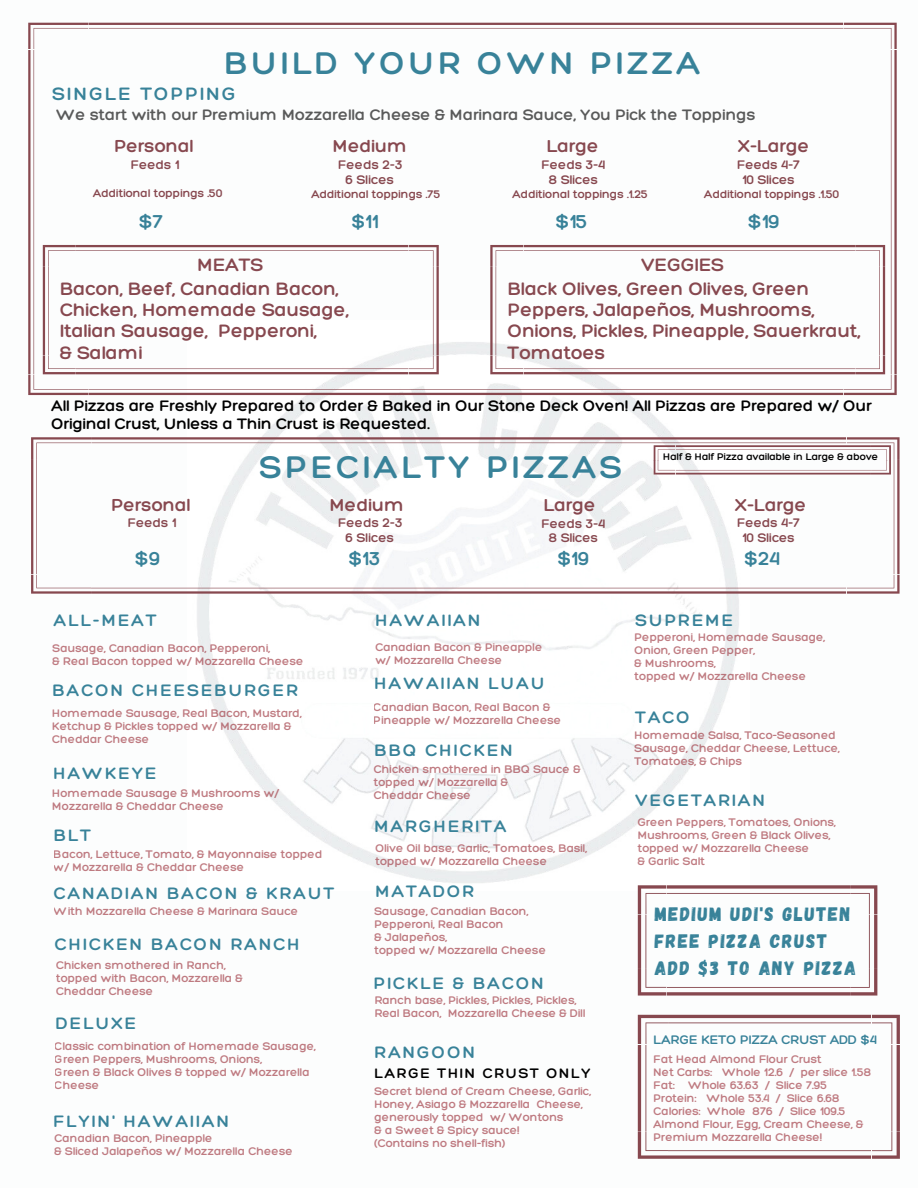
<style>
.page{position:relative;width:918px;height:1188px;background:#fff}
.page>*{position:absolute;margin:0;border:0;box-sizing:border-box;transform-origin:0 0}
.t1{font:300 34.05px "Hero";letter-spacing:.11em;color:#388299}
.t2{font:300 20.25px "Hero";color:#388299}
.t3{font:300 19.5px/21.3px "Hero";color:#87484f}
.t4{font:19.5px/27px "Gagalin";letter-spacing:.08em;color:#388299}
.t5{font:300 19.5px "Hero";letter-spacing:.11em;color:#388299}
.t6{font:300 18.9px "Hero";color:#87484f}
.t7{font:300 18px "Hero";letter-spacing:.11em;color:#388299}
.t8{font:300 16.5px/18px "Hero";color:#000}
.t9{font:300 15px "Hero";letter-spacing:.11em;color:#000}
.t10{font:300 13.5px "Hero";color:#87484f}
.t11{font:300 13.5px "Hero";color:#388299}
.t12{font:300 12px/13px "Hero";color:#9d333d}
.t13{font:300 12px "Hero";color:#87484f}
.t14{font:300 10.5px "Hero";color:#000}
</style>
<div class="page">
<img style="left:188px;top:395px;width:561px;height:496px">
<svg style="left:28px;top:23px;width:869px;height:372px"></svg>
<svg style="left:31px;top:437px;width:869px;height:157px"></svg>
<svg style="left:490px;top:245px;width:395px;height:129px"></svg>
<svg style="left:43px;top:245px;width:396px;height:129px"></svg>
<svg style="left:638px;top:885px;width:239px;height:111px"></svg>
<svg style="left:638px;top:1015px;width:262px;height:144px"></svg>
<svg style="left:654px;top:445px;width:237px;height:30px"></svg>
<p class="t1" style="left:224px;top:41px;width:477px">BUILD YOUR OWN PIZZA</p>
<p class="t5" style="left:53px;top:82px;width:185px">SINGLE TOPPING</p>
<h3 class="t8" style="left:56px;top:106px;width:701px">We start with our Premium Mozzarella Cheese &amp; Marinara Sauce, You Pick the Toppings</h3>
<p class="t6" style="left:114px;top:134px;width:81px">Personal</p>
<p class="t6" style="left:333px;top:134px;width:76px">Medium</p>
<p class="t6" style="left:547px;top:134px;width:54px">Large</p>
<p class="t6" style="left:738px;top:134px;width:73px">X-Large</p>
<p class="t10" style="left:131px;top:156px;width:50px">Feeds 1</p>
<p class="t10" style="left:338px;top:156px;width:66px">Feeds 2-3</p>
<p class="t10" style="left:346px;top:171px;width:50px">6 Slices</p>
<p class="t10" style="left:542px;top:156px;width:65px">Feeds 3-4</p>
<p class="t10" style="left:549px;top:171px;width:51px">8 Slices</p>
<p class="t10" style="left:737px;top:156px;width:65px">Feeds 4-7</p>
<p class="t10" style="left:743px;top:171px;width:54px">10 Slices</p>
<p class="t13" style="left:93px;top:186px;width:131px">Additional toppings .50</p>
<p class="t13" style="left:311px;top:186px;width:131px">Additional toppings .75</p>
<p class="t13" style="left:513px;top:186px;width:137px">Additional toppings .1.25</p>
<p class="t13" style="left:704px;top:186px;width:136px">Additional toppings .1.50</p>
<p class="t2" style="left:139px;top:209px;width:26px">$7</p>
<p class="t2" style="left:352px;top:209px;width:28px">$11</p>
<p class="t2" style="left:556px;top:209px;width:33px">$15</p>
<p class="t2" style="left:748px;top:209px;width:33px">$19</p>
<p class="t3" style="left:198px;top:254px;width:67px">MEATS</p>
<p class="t3" style="left:60px;top:277px;width:290px">Bacon, Beef, Canadian Bacon,<br>Chicken, Homemade Sausage,</p>
<p class="t3" style="left:60px;top:320px;width:258px">Italian Sausage, Pepperoni,</p>
<p class="t3" style="left:60px;top:341px;width:84px">&amp; Salami</p>
<p class="t3" style="left:642px;top:254px;width:84px">VEGGIES</p>
<p class="t3" style="left:508px;top:277px;width:354px">Black Olives, Green Olives, Green<br>Peppers, Jalapeños, Mushrooms,<br>Onions, Pickles, Pineapple, Sauerkraut,</p>
<p class="t3" style="left:508px;top:341px;width:99px">Tomatoes</p>
<p class="t8" style="left:52px;top:396px;width:822px">All Pizzas are Freshly Prepared to Order &amp; Baked in Our Stone Deck Oven! All Pizzas are Prepared w/ Our<br>Original Crust, Unless a Thin Crust is Requested.</p>
<p class="t1" style="left:260px;top:446px;width:364px">SPECIALTY PIZZAS</p>
<p class="t14" style="left:663px;top:450px;width:217px">Half &amp; Half Pizza available in Large &amp; above</p>
<p class="t6" style="left:111px;top:493px;width:81px">Personal</p>
<p class="t6" style="left:330px;top:493px;width:76px">Medium</p>
<p class="t6" style="left:544px;top:493px;width:54px">Large</p>
<p class="t6" style="left:735px;top:493px;width:73px">X-Large</p>
<p class="t10" style="left:128px;top:514px;width:50px">Feeds 1</p>
<p class="t10" style="left:737px;top:514px;width:65px">Feeds 4-7</p>
<p class="t10" style="left:743px;top:529px;width:54px">10 Slices</p>
<p class="t10" style="left:338px;top:514px;width:66px">Feeds 2-3</p>
<p class="t10" style="left:346px;top:529px;width:50px">6 Slices</p>
<p class="t10" style="left:542px;top:515px;width:65px">Feeds 3-4</p>
<p class="t10" style="left:549px;top:530px;width:51px">8 Slices</p>
<p class="t2" style="left:135px;top:546px;width:27px">$9</p>
<p class="t2" style="left:349px;top:546px;width:33px">$13</p>
<p class="t2" style="left:558px;top:546px;width:33px">$19</p>
<p class="t2" style="left:745px;top:546px;width:37px">$24</p>
<p class="t7" style="left:54px;top:609px;width:104px">ALL-MEAT</p>
<p class="t12" style="left:53px;top:641px;width:252px">Sausage, Canadian Bacon, Pepperoni,<br>&amp; Real Bacon topped w/ Mozzarella Cheese</p>
<p class="t7" style="left:53px;top:679px;width:247px">BACON CHEESEBURGER</p>
<p class="t12" style="left:52px;top:706px;width:251px">Homemade Sausage, Real Bacon, Mustard,<br>Ketchup &amp; Pickles topped w/ Mozzarella &amp;<br>Cheddar Cheese</p>
<p class="t7" style="left:53px;top:762px;width:105px">HAWKEYE</p>
<p class="t12" style="left:52px;top:787px;width:228px">Homemade Sausage &amp; Mushrooms w/<br>Mozzarella &amp; Cheddar Cheese</p>
<p class="t7" style="left:54px;top:824px;width:39px">BLT</p>
<p class="t12" style="left:54px;top:847px;width:270px">Bacon, Lettuce, Tomato, &amp; Mayonnaise topped w/ Mozzarella &amp; Cheddar Cheese</p>
<p class="t7" style="left:54px;top:882px;width:282px">CANADIAN BACON &amp; KRAUT</p>
<p class="t12" style="left:54px;top:904px;width:246px">With Mozzarella Cheese &amp; Marinara Sauce</p>
<p class="t7" style="left:55px;top:933px;width:246px">CHICKEN BACON RANCH</p>
<p class="t12" style="left:56px;top:959px;width:188px">Chicken smothered in Ranch, topped with Bacon, Mozzarella &amp;<br>Cheddar Cheese</p>
<p class="t7" style="left:56px;top:1012px;width:82px">DELUXE</p>
<p class="t12" style="left:55px;top:1039px;width:262px">Classic combination of Homemade Sausage,<br>Green Peppers, Mushrooms, Onions,<br>Green &amp; Black Olives &amp; topped w/ Mozzarella<br>Cheese</p>
<p class="t7" style="left:53px;top:1110px;width:177px">FLYIN' HAWAIIAN</p>
<p class="t12" style="left:55px;top:1131px;width:240px">Canadian Bacon, Pineapple<br>&amp; Sliced Jalapeños w/ Mozzarella Cheese</p>
<p class="t7" style="left:375px;top:609px;width:107px">HAWAIIAN</p>
<p class="t12" style="left:375px;top:641px;width:169px">Canadian Bacon &amp; Pineapple w/ Mozzarella Cheese</p>
<p class="t7" style="left:375px;top:672px;width:172px">HAWAIIAN LUAU</p>
<p class="t12" style="left:374px;top:701px;width:189px">Canadian Bacon, Real Bacon &amp;<br>Pineapple w/ Mozzarella Cheese</p>
<p class="t7" style="left:375px;top:739px;width:140px">BBQ CHICKEN</p>
<p class="t12" style="left:374px;top:762px;width:208px">Chicken smothered in BBQ Sauce &amp; topped w/ Mozzarella &amp;<br>Cheddar Cheese</p>
<p class="t7" style="left:375px;top:815px;width:134px">MARGHERITA</p>
<p class="t12" style="left:376px;top:842px;width:213px">Olive Oil base, Garlic, Tomatoes, Basil, topped w/ Mozzarella Cheese</p>
<p class="t7" style="left:375px;top:880px;width:101px">MATADOR</p>
<p class="t12" style="left:375px;top:904px;width:173px">Sausage, Canadian Bacon,<br>Pepperoni, Real Bacon<br>&amp; Jalapeños,<br>topped w/ Mozzarella Cheese</p>
<p class="t7" style="left:374px;top:972px;width:172px">PICKLE &amp; BACON</p>
<p class="t12" style="left:375px;top:993px;width:212px">Ranch base, Pickles, Pickles, Pickles,<br>Real Bacon, Mozzarella Cheese &amp; Dill</p>
<p class="t7" style="left:375px;top:1041px;width:102px">RANGOON</p>
<p class="t9" style="left:375px;top:1064px;width:218px">LARGE THIN CRUST ONLY</p>
<p class="t12" style="left:375px;top:1084px;width:218px">Secret blend of Cream Cheese, Garlic,<br>Honey, Asiago &amp; Mozzarella Cheese, generously topped w/ Wontons<br>&amp; a Sweet &amp; Spicy sauce!<br>(Contains no shell-fish)</p>
<p class="t7" style="left:635px;top:609px;width:99px">SUPREME</p>
<p class="t12" style="left:635px;top:631px;width:192px">Pepperoni, Homemade Sausage,<br>Onion, Green Pepper,<br>&amp; Mushrooms,<br>topped w/ Mozzarella Cheese</p>
<p class="t7" style="left:635px;top:706px;width:56px">TACO</p>
<p class="t12" style="left:635px;top:729px;width:207px">Homemade Salsa, Taco-Seasoned<br>Sausage, Cheddar Cheese, Lettuce,<br>Tomatoes, &amp; Chips</p>
<p class="t7" style="left:635px;top:789px;width:131px">VEGETARIAN</p>
<p class="t12" style="left:638px;top:816px;width:200px">Green Peppers, Tomatoes, Onions,<br>Mushrooms, Green &amp; Black Olives, topped w/ Mozzarella Cheese<br>&amp; Garlic Salt</p>
<p class="t4" style="left:655px;top:900px;width:197px">MEDIUM UDI'S GLUTEN<br>FREE PIZZA CRUST</p>
<p class="t4" style="left:655px;top:954px;width:203px">ADD $3 TO ANY PIZZA</p>
<p class="t11" style="left:654px;top:1031px;width:225px">LARGE KETO PIZZA CRUST ADD $4</p>
<p class="t12" style="left:654px;top:1052px;width:219px">Fat Head Almond Flour Crust<br>Net Carbs: Whole 12.6 / per slice 1.58<br>Fat: Whole 63.63 / Slice 7.95<br>Protein: Whole 53.4 / Slice 6.68<br>Calories: Whole 876 / Slice 109.5<br>Almond Flour, Egg, Cream Cheese, &amp;<br>Premium Mozzarella Cheese!</p>
</div>
